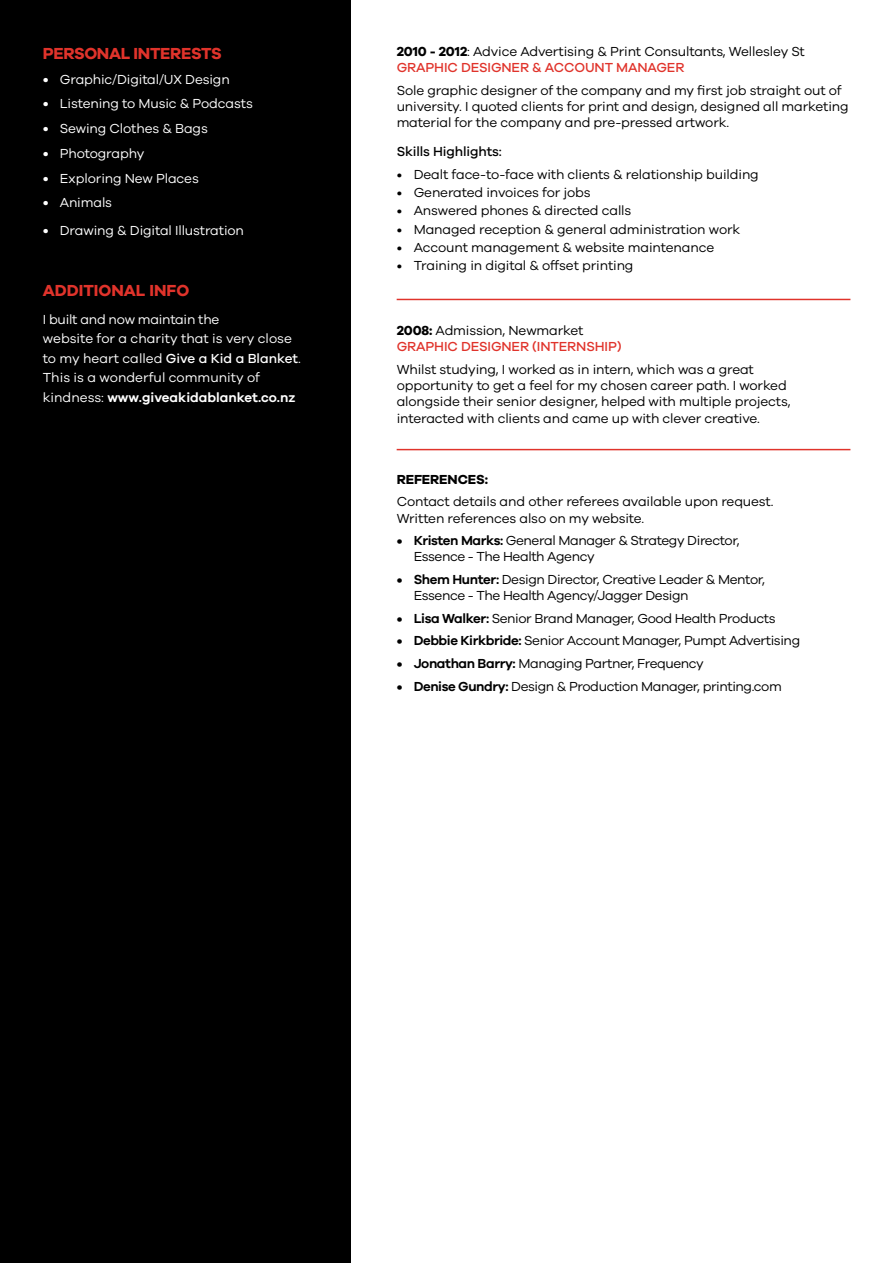
<style>
.page{position:relative;width:893px;height:1263px;background:#fff}
.page>*{position:absolute;margin:0;border:0;box-sizing:border-box;transform-origin:0 0}
.t1{font:700 16.5px "Galano Grotesque";letter-spacing:-.02em;color:#e0332b}
.t2{font:700 16.5px "Galano Grotesque";color:#e0332b}
.t3{font:13.5px/16.2px "Galano Grotesque";letter-spacing:-.01em;color:#000}
.t4{font:13.5px/16.2px "Galano Grotesque";letter-spacing:-.03em;color:#000}
.t5{font:13.5px/19.5px "Galano Grotesque";letter-spacing:-.01em;color:#fff}
.t6{font:500 13.5px/16.2px "Galano Grotesque";letter-spacing:-.01em;color:#e0332b}
.t7{font:500 13.5px "Galano Grotesque";letter-spacing:-.01em;color:#000}
.t8{font:700 13.5px "Galano Grotesque";letter-spacing:-.01em;color:#000}
.s1{font-size:15px}
.s2{font-weight:500}
.s3{font-weight:600}
.s4{font-weight:700}
.s5{font-weight:500;color:#e0332b}
.s6{font-weight:700;color:#000}
.s7{font-weight:400;color:#000}
</style>
<div class="page">
<div style="left:0;top:0;width:350px;height:1263px;background:#000"></div>
<hr style="left:397px;top:299px;width:453px;height:1px;background:#e0332b">
<hr style="left:397px;top:449px;width:453px;height:1px;background:#e0332b">
<p class="t1" style="left:43px;top:43px;width:180px">PERSONAL INTERESTS</p>
<p class="t5" style="left:43px;top:69px;width:188px"><span class="s1">•</span> Graphic/Digital/UX Design</p>
<p class="t5" style="left:43px;top:94px;width:212px"><span class="s1">•</span> Listening to Music &amp; Podcasts</p>
<p class="t5" style="left:43px;top:118px;width:167px"><span class="s1">•</span> Sewing Clothes &amp; Bags</p>
<p class="t5" style="left:43px;top:143px;width:103px"><span class="s1">•</span> Photography</p>
<p class="t5" style="left:43px;top:168px;width:158px"><span class="s1">•</span> Exploring New Places</p>
<p class="t5" style="left:43px;top:193px;width:71px"><span class="s1">•</span> Animals</p>
<p class="t5" style="left:43px;top:221px;width:203px"><span class="s1">•</span> Drawing &amp; Digital Illustration</p>
<p class="t2" style="left:43px;top:280px;width:148px">ADDITIONAL INFO</p>
<p class="t5" style="left:43px;top:309px;width:260px">I built and now maintain the<br>website for a charity that is very close to my heart called <span class="s2">Give a Kid a Blanket</span>.<br>This is a wonderful community of kindness: <span class="s3">www.giveakidablanket.co.nz</span></p>
<p class="t3" style="left:397px;top:43px;width:410px"><span class="s4">2010 - 2012</span>: Advice Advertising &amp; Print Consultants, Wellesley St<br><span class="s5">GRAPHIC DESIGNER &amp; ACCOUNT MANAGER</span></p>
<p class="t3" style="left:397px;top:82px;width:454px">Sole graphic designer of the company and my first job straight out of university. I quoted clients for print and design, designed all marketing material for the company and pre-pressed artwork.</p>
<p class="t7" style="left:397px;top:143px;width:107px">Skills Highlights:</p>
<p class="t3" style="left:397px;top:166px;width:364px">• Dealt face-to-face with clients &amp; relationship building</p>
<p class="t3" style="left:397px;top:184px;width:196px">• Generated invoices for jobs</p>
<p class="t3" style="left:397px;top:202px;width:236px">• Answered phones &amp; directed calls</p>
<p class="t3" style="left:397px;top:221px;width:345px">• Managed reception &amp; general administration work</p>
<p class="t3" style="left:397px;top:239px;width:319px">• Account management &amp; website maintenance</p>
<p class="t3" style="left:397px;top:257px;width:238px">• Training in digital &amp; offset printing</p>
<p class="t6" style="left:397px;top:322px;width:226px"><span class="s6">2008:</span> <span class="s7">Admission, Newmarket<br></span>GRAPHIC DESIGNER (INTERNSHIP)</p>
<p class="t3" style="left:397px;top:361px;width:395px">Whilst studying, I worked as in intern, which was a great opportunity to get a feel for my chosen career path. I worked alongside their senior designer, helped with multiple projects, interacted with clients and came up with clever creative.</p>
<p class="t8" style="left:397px;top:471px;width:93px">REFERENCES:</p>
<p class="t3" style="left:397px;top:493px;width:378px">Contact details and other referees available upon request.<br>Written references also on my website.</p>
<p class="t4" style="left:414px;top:532px;width:327px;text-indent:-17px"><span class="s3">• Kristen Marks:</span> General Manager &amp; Strategy Director,<br>Essence - The Health Agency</p>
<p class="t4" style="left:414px;top:571px;width:353px;text-indent:-17px"><span class="s3">• Shem Hunter:</span> Design Director, Creative Leader &amp; Mentor,<br>Essence - The Health Agency/Jagger Design</p>
<p class="t4" style="left:397px;top:610px;width:380px"><span class="s3">• Lisa Walker:</span> Senior Brand Manager, Good Health Products</p>
<p class="t4" style="left:397px;top:632px;width:405px"><span class="s3">• Debbie Kirkbride:</span> Senior Account Manager, Pumpt Advertising</p>
<p class="t4" style="left:397px;top:655px;width:309px"><span class="s3">• Jonathan Barry:</span> Managing Partner, Frequency</p>
<p class="t4" style="left:397px;top:677px;width:387px"><span class="s3">• Denise Gundry:</span> Design &amp; Production Manager, printing.com</p>
</div>
